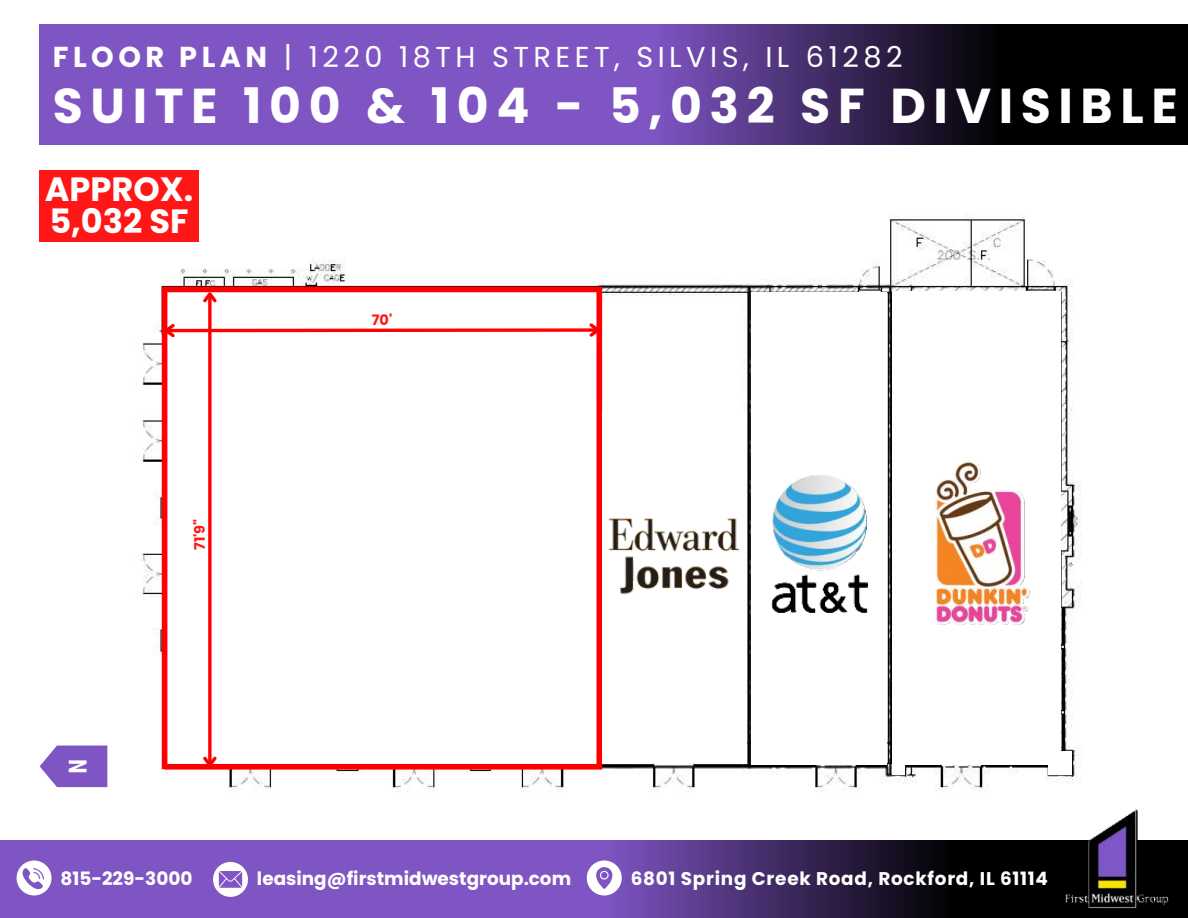
<style>
.page{position:relative;width:1188px;height:918px;background:#fff}
.page>*{position:absolute;margin:0;border:0;box-sizing:border-box;transform-origin:0 0}
.t1{font:700 48.9px "Poppins";letter-spacing:.155em;color:#fff}
.t2{font:700 33.6px/31.8px "Poppins";color:#fff}
.t3{font:28.8px "Poppins";letter-spacing:.155em;color:#fff}
.t4{font:700 18.45px "Poppins";color:#fff}
.t5{font:700 18.45px "Poppins";letter-spacing:.04em;color:#fff}
.t6{font:700 14.4px "Poppins";color:#ff1616}
.s1{font-weight:700}
</style>
<div class="page">
<img style="left:132px;top:214px;width:950px;height:627px">
<div style="left:751px;top:292px;width:136px;height:472px;background:#fff"></div>
<div style="left:892px;top:291px;width:169px;height:473px;background:#fff"></div>
<img style="left:935px;top:461px;width:96px;height:164px">
<img style="left:771px;top:474px;width:96px;height:139px">
<div style="left:167px;top:292px;width:430px;height:472px;background:#fff"></div>
<div style="left:162px;top:287px;width:438px;height:5px;background:#f00"></div>
<div style="left:165px;top:764px;width:437px;height:6px;background:#f00"></div>
<div style="left:596px;top:287px;width:6px;height:482px;background:#f00"></div>
<div style="left:162px;top:287px;width:5px;height:482px;background:#f00"></div>
<svg style="left:208px;top:305px;width:4px;height:449px;background:#ff2727"></svg>
<svg style="left:200px;top:754px;width:20px;height:17px"></svg>
<svg style="left:200px;top:292px;width:20px;height:13px"></svg>
<svg style="left:161px;top:320px;width:443px;height:20px"></svg>
<div style="left:1048px;top:751px;width:24px;height:24px;background:#fff"></div>
<div style="left:892px;top:751px;width:13px;height:24px;background:#fff"></div>
<svg style="left:0;top:841px;width:1188px;height:77px;background:#5b3c8c"></svg>
<svg style="left:213px;top:862px;width:35px;height:35px"></svg>
<img style="left:1049px;top:805px;width:127px;height:108px">
<svg style="left:17px;top:861px;width:34px;height:34px"></svg>
<svg style="left:587px;top:861px;width:35px;height:34px"></svg>
<svg style="left:40px;top:24px;width:1148px;height:121px;background:#573a86"></svg>
<div style="left:39px;top:170px;width:160px;height:72px;background:#ff1616"></div>
<svg style="left:40px;top:746px;width:67px;height:41px"></svg>
<div style="left:602px;top:411px;width:145px;height:352px;background:#fff"></div>
<img style="left:596px;top:474px;width:155px;height:164px">
<h3 class="t3" style="left:53px;top:40px;width:851px"><span class="s1">FLOOR PLAN</span> | 1220 18TH STREET, SILVIS, IL 61282</h3>
<h1 class="t1" style="left:53px;top:77px;width:1127px">SUITE 100 &amp; 104 - 5,032 SF DIVISIBLE</h1>
<h2 class="t2" style="left:45px;top:174px;width:150px">APPROX.<br>5,032 SF</h2>
<p class="t6" style="left:191px;top:550px;width:33px;rotate:-90deg">71'9"</p>
<p class="t6" style="left:372px;top:312px;width:22px">70'</p>
<p class="t4" style="left:61px;top:868px;width:133px">815-229-3000</p>
<p class="t4" style="left:257px;top:868px;width:316px">leasing@firstmidwestgroup.com</p>
<p class="t5" style="left:631px;top:868px;width:419px">6801 Spring Creek Road, Rockford, IL 61114</p>
</div>
